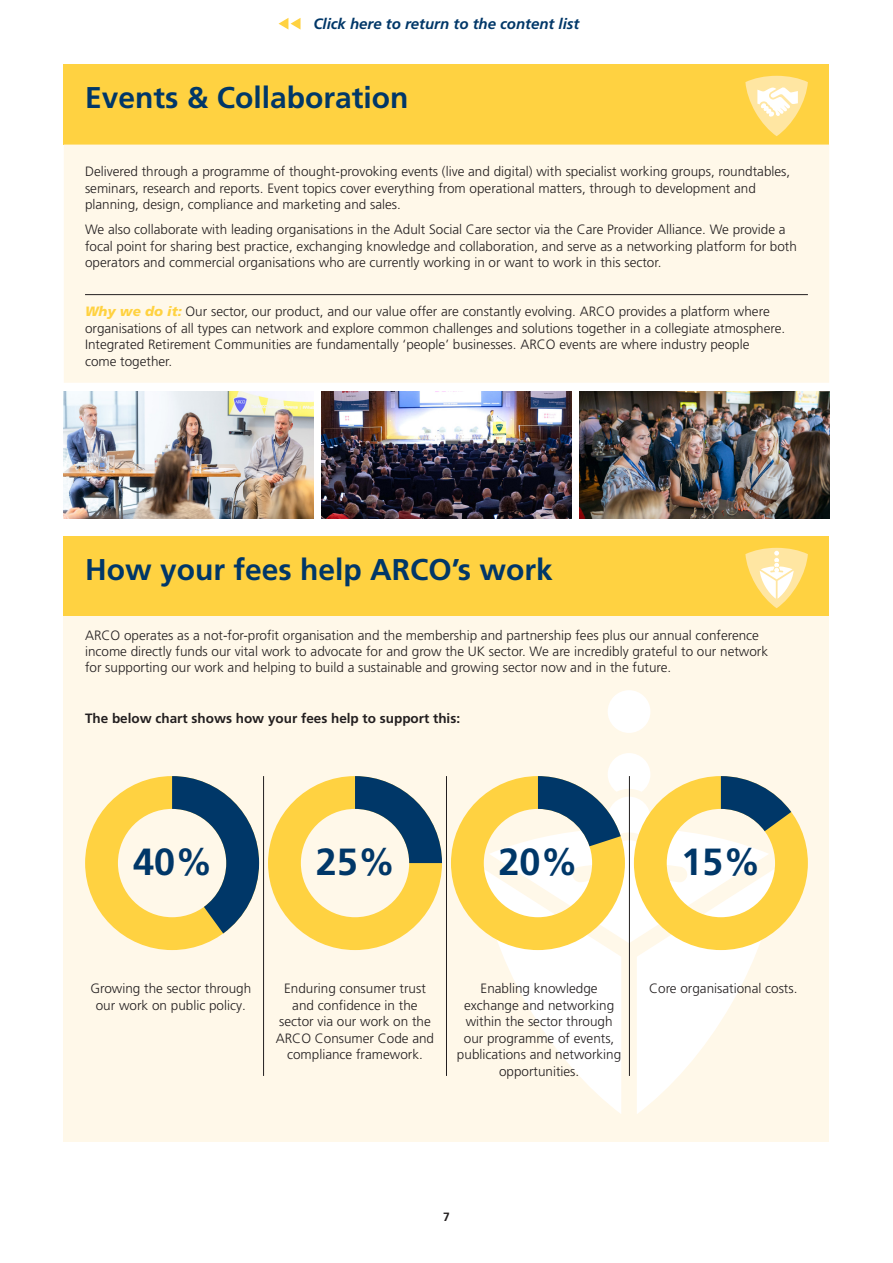
<style>
.page{position:relative;width:893px;height:1263px;background:#fff}
.page>*{position:absolute;margin:0;border:0;box-sizing:border-box;transform-origin:0 0}
.t1{font:700 37.8px "Frutiger LT Pro";color:#003768}
.t2{font:700 30px "Frutiger LT Pro";color:#003768}
.t3{font:italic 700 15px "Frutiger LT Pro";color:#003768}
.t4{font:300 13.5px/16.5px "Frutiger LT Pro";color:#231f20}
.t5{font:700 13.5px "Frutiger LT Pro";color:#231f20}
.t6{font:700 12px "Frutiger LT Pro";color:#231f20}
.s1{font-weight:900;font-style:italic;color:#ffd241}
</style>
<div class="page">
<svg style="left:279px;top:18px;width:22px;height:12px"></svg>
<div style="left:64px;top:536px;width:765px;height:81px;background:#ffd241"></div>
<div style="left:64px;top:617px;width:765px;height:525px;background:#fff8e9"></div>
<div style="left:608px;top:690px;width:42px;height:43px;background:#fff;border-radius:50%"></div>
<img style="left:580px;top:391px;width:249px;height:128px">
<img style="left:322px;top:391px;width:249px;height:128px">
<div style="left:64px;top:64px;width:765px;height:81px;background:#ffd241"></div>
<div style="left:64px;top:145px;width:765px;height:238px;background:#fff8e9"></div>
<hr style="left:85px;top:294px;width:723px;height:1px;background:#231f20">
<img style="left:64px;top:391px;width:249px;height:128px">
<svg style="left:745px;top:76px;width:63px;height:60px"></svg>
<svg style="left:85px;top:776px;width:174px;height:174px"></svg>
<svg style="left:268px;top:776px;width:174px;height:174px"></svg>
<svg style="left:451px;top:753px;width:357px;height:361px"></svg>
<hr style="left:263px;top:776px;width:1px;height:300px;background:#231f20">
<hr style="left:446px;top:776px;width:1px;height:300px;background:#231f20">
<hr style="left:629px;top:776px;width:1px;height:300px;background:#231f20">
<svg style="left:745px;top:548px;width:63px;height:60px"></svg>
<p class="t3" style="left:314px;top:15px;width:267px">Click here to return to the content list</p>
<h2 class="t2" style="left:85px;top:79px;width:325px">Events &amp; Collaboration</h2>
<p class="t4" style="left:85px;top:164px;width:707px">Delivered through a programme of thought-provoking events (live and digital) with specialist working groups, roundtables, seminars, research and reports. Event topics cover everything from operational matters, through to development and planning, design, compliance and marketing and sales.</p>
<p class="t4" style="left:85px;top:222px;width:713px">We also collaborate with leading organisations in the Adult Social Care sector via the Care Provider Alliance. We provide a focal point for sharing best practice, exchanging knowledge and collaboration, and serve as a networking platform for both operators and commercial organisations who are currently working in or want to work in this sector.</p>
<p class="t4" style="left:85px;top:303px;width:702px"><span class="s1">Why we do it:</span> Our sector, our product, and our value offer are constantly evolving. ARCO provides a platform where organisations of all types can network and explore common challenges and solutions together in a collegiate atmosphere.<br>Integrated Retirement Communities are fundamentally ‘people’ businesses. ARCO events are where industry people<br>come together.</p>
<h2 class="t2" style="left:85px;top:551px;width:469px">How your fees help ARCO’s work</h2>
<p class="t4" style="left:85px;top:627px;width:685px">ARCO operates as a not-for-profit organisation and the membership and partnership fees plus our annual conference income directly funds our vital work to advocate for and grow the UK sector. We are incredibly grateful to our network for supporting our work and helping to build a sustainable and growing sector now and in the future.</p>
<p class="t5" style="left:85px;top:710px;width:377px">The below chart shows how your fees help to support this:</p>
<h1 class="t1" style="left:133px;top:839px;width:81px">40%</h1>
<h1 class="t1" style="left:316px;top:839px;width:81px">25%</h1>
<h1 class="t1" style="left:498px;top:839px;width:81px">20%</h1>
<h1 class="t1" style="left:681px;top:839px;width:81px">15%</h1>
<p class="t4" style="left:90px;top:980px;width:162px;text-align:center">Growing the sector through our work on public policy.</p>
<p class="t4" style="left:276px;top:980px;width:160px;text-align:center">Enduring consumer trust and confidence in the sector via our work on the<br>ARCO Consumer Code and compliance framework.</p>
<p class="t4" style="left:457px;top:980px;width:166px;text-align:center">Enabling knowledge exchange and networking within the sector through our programme of events, publications and networking opportunities.</p>
<p class="t4" style="left:649px;top:980px;width:150px">Core organisational costs.</p>
<p class="t6" style="left:443px;top:1209px;width:8px">7</p>
</div>
